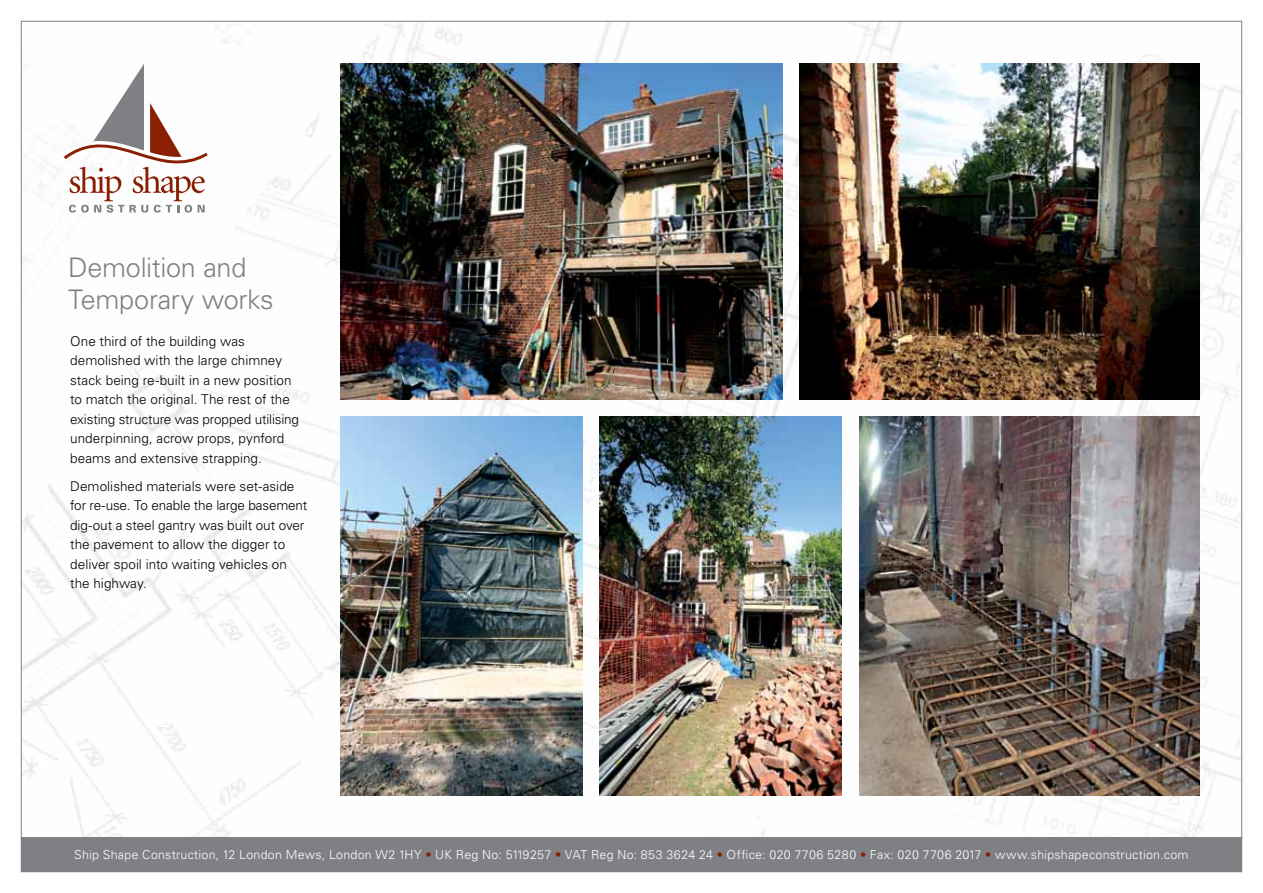
<style>
.page{position:relative;width:1263px;height:893px;background:#fff}
.page>*{position:absolute;margin:0;border:0;box-sizing:border-box;transform-origin:0 0}
.t1{font:300 27px/32.4px "Univers";letter-spacing:-.01em;color:#7e8083}
.t2{font:300 13.5px/19.5px "Univers";color:#000}
.t3{font:300 12.45px "Univers";letter-spacing:.02em;color:#fff}
.s1{color:#8a1f03}
</style>
<div class="page">
<img style="left:23px;top:23px;width:1217px;height:815px">
<div style="left:21px;top:838px;width:1221px;height:34px;background:#7e8083"></div>
<svg style="left:64px;top:64px;width:144px;height:149px"></svg>
<img style="left:340px;top:64px;width:442px;height:336px">
<img style="left:799px;top:64px;width:400px;height:336px">
<img style="left:340px;top:417px;width:243px;height:378px">
<img style="left:600px;top:417px;width:242px;height:378px">
<img style="left:859px;top:417px;width:340px;height:378px">
<h1 class="t1" style="left:68px;top:250px;width:207px">Demolition and<br>Temporary works</h1>
<p class="t2" style="left:70px;top:331px;width:230px">One third of the building was demolished with the large chimney stack being re-built in a new position to match the original. The rest of the existing structure was propped utilising underpinning, acrow props, pynford beams and extensive strapping.</p>
<p class="t2" style="left:70px;top:476px;width:239px">Demolished materials were set-aside for re-use. To enable the large basement dig-out a steel gantry was built out over the pavement to allow the digger to deliver spoil into waiting vehicles on the highway.</p>
<p class="t3" style="left:74px;top:847px;width:1116px">Ship Shape Construction, 12 London Mews, London W2 1HY <span class="s1">•</span> UK Reg No: 5119257 <span class="s1">•</span> VAT Reg No: 853 3624 24 <span class="s1">•</span> Office: 020 7706 5280 <span class="s1">•</span> Fax: 020 7706 2017 <span class="s1">•</span> www.shipshapeconstruction.com</p>
</div>
